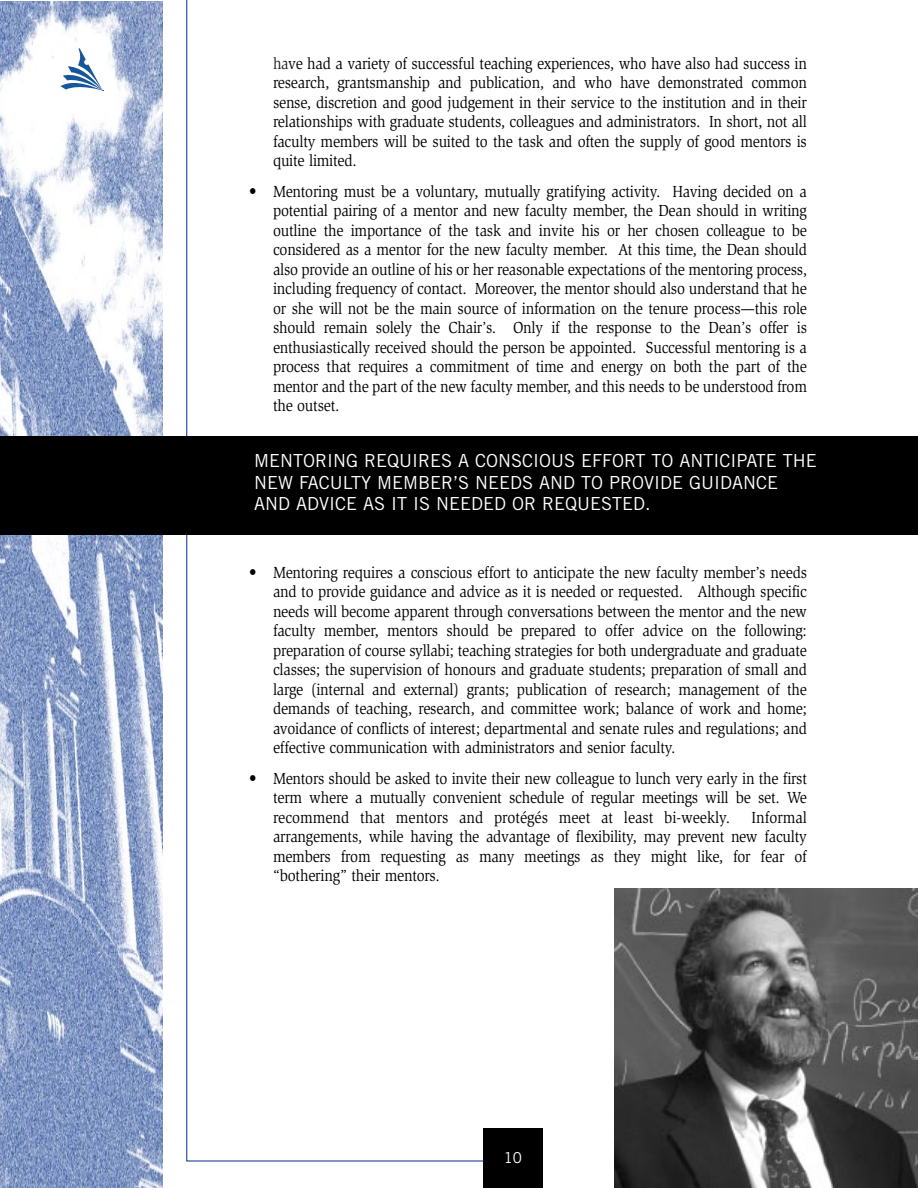
<style>
.page{position:relative;width:918px;height:1188px;background:#fff}
.page>*{position:absolute;margin:0;border:0;box-sizing:border-box;transform-origin:0 0}
.t1{font:18px/21.6px "Trade Gothic";color:#fff}
.t2{font:16.5px/19.5px "Slimbach";letter-spacing:-.015em;color:#000;text-align:justify;scale:.9 1}
.t3{font:15px "Trade Gothic";color:#fff}
.s1{color:#231f20}
</style>
<div class="page">
<div style="left:484px;top:1128px;width:59px;height:60px;background:#000"></div>
<img style="left:0;top:2px;width:162px;height:1186px">
<svg style="left:60px;top:48px;width:43px;height:43px"></svg>
<svg style="left:186px;top:0;width:298px;height:1162px"></svg>
<div style="left:0;top:436px;width:918px;height:99px;background:#000"></div>
<img style="left:614px;top:888px;width:304px;height:300px">
<p class="t2" style="left:273px;top:55px;width:595px"><span class="s1">ha</span>ve had a variety of successful teaching experiences, who have also had success in research, grantsmanship and publication, and who have demonstrated common sense, discretion and good judgement in their service to the institution and in their relationships with graduate students, colleagues and administrators. In short, not all faculty members will be suited to the task and often the supply of good mentors is quite limited.</p>
<p class="t2" style="left:273px;top:183px;width:595px;text-indent:-24px">• Mentoring must be a voluntary, mutually gratifying activity. Having decided on a potential pairing of a mentor and new faculty member, the Dean should in writing outline the importance of the task and invite his or her chosen colleague to be considered as a mentor for the new faculty member. At this time, the Dean should also provide an outline of his or her reasonable expectations of the mentoring process, including frequency of contact. Moreover, the mentor should also understand that he or she will not be the main source of information on the tenure process—this role should remain solely the Chair’s. Only if the response to the Dean’s offer is enthusiastically received should the person be appointed. Successful mentoring is a process that requires a commitment of time and energy on both the part of the mentor and the part of the new faculty member, and this needs to be understood from the outset.</p>
<p class="t1" style="left:254px;top:452px;width:564px">MENTORING REQUIRES A CONSCIOUS EFFORT TO ANTICIPATE THE<br>NEW FACULTY MEMBER’S NEEDS AND TO PROVIDE GUIDANCE<br>AND ADVICE AS IT IS NEEDED OR REQUESTED.</p>
<p class="t2" style="left:273px;top:564px;width:595px;text-indent:-24px">• Mentoring requires a conscious effort to anticipate the new faculty member’s needs and to provide guidance and advice as it is needed or requested. Although specific needs will become apparent through conversations between the mentor and the new faculty member, mentors should be prepared to offer advice on the following: preparation of course syllabi; teaching strategies for both undergraduate and graduate classes; the supervision of honours and graduate students; preparation of small and large (internal and external) grants; publication of research; management of the demands of teaching, research, and committee work; balance of work and home; avoidance of conflicts of interest; departmental and senate rules and regulations; and effective communication with administrators and senior faculty.</p>
<p class="t2" style="left:273px;top:770px;width:595px;text-indent:-24px">• Mentors should be asked to invite their new colleague to lunch very early in the first term where a mutually convenient schedule of regular meetings will be set. We recommend that mentors and protégés meet at least bi-weekly.</p>
<p class="t2" style="left:273px;top:809px;width:595px;text-indent:479px">Informal arrangements, while having the advantage of flexibility, may prevent new faculty members from requesting as many meetings as they might like, for fear of “bothering” their mentors.</p>
<p class="t3" style="left:504px;top:1152px;width:20px">10</p>
</div>
